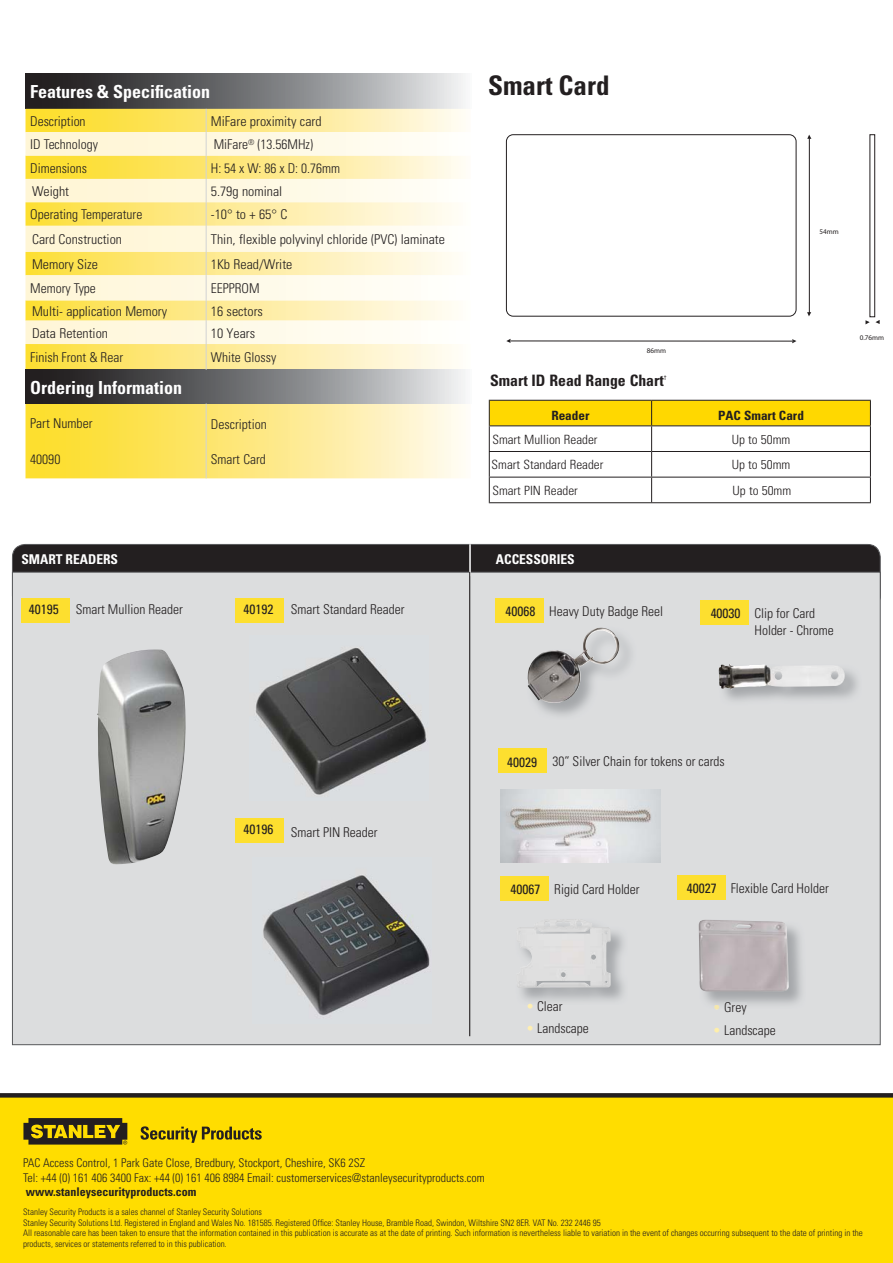
<style>
.page{position:relative;width:893px;height:1263px;background:#fff}
.page>*{position:absolute;margin:0;border:0;box-sizing:border-box;transform-origin:0 0}
.t1{font:700 condensed 27px "Univers";color:#231f20}
.t2{font:700 condensed 18px "Univers";color:#fff}
.t3{font:700 condensed 15.75px "Univers";color:#231f20}
.t4{font:300 condensed 13.5px/16.5px "Univers";color:#231f20}
.t5{font:300 condensed 13.5px "Univers";color:#231f20;scale:1.04 1}
.t6{font:700 condensed 13.5px "Univers";color:#fff}
.t7{font:condensed 13.5px "Univers";color:#231f20}
.t8{font:300 condensed 12.75px "Univers";color:#231f20}
.t9{font:300 condensed 12.75px "Univers";color:#231f20;scale:1.04 1}
.t10{font:700 condensed 12.75px "Univers";color:#231f20;scale:1.04 1}
.t11{font:300 condensed 12px/14.4px "Univers";color:#231f20}
.t12{font:700 condensed 12px "Univers";color:#231f20}
.t13{font:300 condensed 9px/10.8px "Univers";color:#231f20}
.t14{font:7.2px "Courier";color:#231f20}
.t15{font:condensed 6.45px "Univers";color:#231f20}
.s1{font-weight:400}
.s2{color:#ffefb2}
.s3{color:#ffefaa}
</style>
<div class="page">
<div style="left:0;top:1093px;width:893px;height:170px;background:#fd0"></div>
<svg style="left:23px;top:1118px;width:104px;height:27px;background:#665816"></svg>
<svg style="left:140px;top:1126px;width:122px;height:17px;background:#b59d0a"></svg>
<svg style="left:489px;top:400px;width:382px;height:102px"></svg>
<hr style="left:489px;top:502px;width:382px;height:1px;background:#231f20">
<hr style="left:809px;top:138px;width:1px;height:175px;background:#231f20">
<div style="left:506px;top:134px;width:290px;height:183px;border:1px solid #231f20;border-radius:7px"></div>
<div style="left:869px;top:134px;width:6px;height:183px;border:1px solid #231f20"></div>
<svg style="left:807px;top:135px;width:4px;height:4px"></svg>
<svg style="left:807px;top:312px;width:4px;height:4px"></svg>
<svg style="left:865px;top:320px;width:14px;height:4px"></svg>
<svg style="left:792px;top:339px;width:4px;height:4px"></svg>
<svg style="left:506px;top:339px;width:4px;height:4px"></svg>
<hr style="left:510px;top:341px;width:283px;height:1px;background:#231f20">
<svg style="left:26px;top:74px;width:439px;height:35px;background:#787879"></svg>
<svg style="left:26px;top:404px;width:439px;height:74px;background:#fde981"></svg>
<svg style="left:26px;top:370px;width:439px;height:34px;background:#767779"></svg>
<svg style="left:26px;top:109px;width:439px;height:261px;background:#fdf1b9"></svg>
<hr style="left:206px;top:404px;width:1px;height:74px;background:#d1d3d4">
<div style="left:12px;top:544px;width:868px;height:64px;background:#231f20;border-radius:13px"></div>
<div style="left:12px;top:544px;width:868px;height:65px;border:1px solid #58595b;border-radius:13px"></div>
<div style="left:12px;top:572px;width:868px;height:473px;background:#dcddde"></div>
<img style="left:97px;top:649px;width:89px;height:216px">
<div style="left:21px;top:598px;width:48px;height:25px;background:#fddf2f"></div>
<img style="left:256px;top:648px;width:171px;height:147px">
<div style="left:236px;top:598px;width:48px;height:25px;background:#fddf2f"></div>
<div style="left:236px;top:818px;width:48px;height:25px;background:#fddf2f"></div>
<img style="left:263px;top:875px;width:167px;height:141px">
<div style="left:501px;top:876px;width:48px;height:25px;background:#fddf2f"></div>
<img style="left:501px;top:789px;width:159px;height:74px">
<div style="left:499px;top:749px;width:48px;height:24px;background:#fddf2f"></div>
<img style="left:517px;top:919px;width:94px;height:69px">
<img style="left:699px;top:920px;width:90px;height:72px">
<img style="left:527px;top:628px;width:93px;height:76px">
<div style="left:496px;top:598px;width:48px;height:25px;background:#fddf2f"></div>
<div style="left:701px;top:600px;width:48px;height:25px;background:#fddf2f"></div>
<img style="left:719px;top:664px;width:126px;height:26px">
<div style="left:677px;top:875px;width:48px;height:24px;background:#fddf2f"></div>
<hr style="left:469px;top:544px;width:2px;height:32px;background:#fff">
<hr style="left:469px;top:572px;width:1px;height:464px;background:#231f20">
<h2 class="t2" style="left:30px;top:85px;width:181px">Features &amp; Specification</h2>
<p class="t4" style="left:30px;top:114px;width:57px">Description</p>
<p class="t5" style="left:211px;top:116px;width:108px">MiFare proximity card</p>
<p class="t4" style="left:30px;top:138px;width:69px">ID Technology</p>
<p class="t4" style="left:214px;top:138px;width:101px">MiFare<sup>®</sup> (13.56MHz)</p>
<p class="t4" style="left:30px;top:161px;width:58px">Dimensions</p>
<p class="t4" style="left:211px;top:161px;width:131px">H: 54 x W: 86 x D: 0.76mm</p>
<p class="t4" style="left:32px;top:184px;width:39px">Weight</p>
<p class="t4" style="left:211px;top:184px;width:73px">5.79g nominal</p>
<p class="t4" style="left:30px;top:208px;width:114px">Operating Temperature</p>
<p class="t4" style="left:211px;top:208px;width:78px">-10° to + 65° C</p>
<p class="t4" style="left:32px;top:233px;width:92px">Card Construction</p>
<p class="t5" style="left:211px;top:234px;width:227px">Thin, flexible polyvinyl chloride (PVC) laminate</p>
<p class="t4" style="left:32px;top:257px;width:67px">Memory Size</p>
<p class="t4" style="left:211px;top:257px;width:83px">1Kb Read/Write</p>
<p class="t4" style="left:30px;top:282px;width:67px">Memory Type</p>
<p class="t4" style="left:211px;top:282px;width:50px">EEPPROM</p>
<p class="t4" style="left:32px;top:304px;width:137px">Multi- application Memory</p>
<p class="t4" style="left:211px;top:304px;width:54px">16 sectors</p>
<p class="t4" style="left:32px;top:326px;width:78px">Data Retention</p>
<p class="t4" style="left:211px;top:326px;width:46px">10 Years</p>
<p class="t4" style="left:30px;top:351px;width:94px">Finish Front &amp; Rear</p>
<p class="t4" style="left:211px;top:351px;width:67px">White Glossy</p>
<h2 class="t2" style="left:30px;top:381px;width:153px">Ordering Information</h2>
<p class="t4" style="left:30px;top:417px;width:64px">Part Number</p>
<p class="t4" style="left:30px;top:453px;width:32px">40090</p>
<p class="t4" style="left:211px;top:417px;width:57px">Description</p>
<p class="t4" style="left:211px;top:452px;width:57px">Smart Card</p>
<p class="t6" style="left:21px;top:554px;width:98px">SMART READERS</p>
<p class="t7" style="left:29px;top:605px;width:31px">40195</p>
<p class="t4" style="left:76px;top:603px;width:109px">Smart Mullion Reader</p>
<p class="t7" style="left:243px;top:605px;width:31px">40192</p>
<p class="t4" style="left:291px;top:603px;width:115px">Smart Standard Reader</p>
<h1 class="t1" style="left:488px;top:76px;width:123px">Smart Card</h1>
<p class="t14" style="left:819px;top:230px;width:21px">54mm</p>
<p class="t14" style="left:647px;top:349px;width:21px">86mm</p>
<p class="t3" style="left:490px;top:375px;width:175px">Smart ID Read Range Chart</p>
<p class="t15" style="left:664px;top:375px;width:4px">†</p>
<p class="t10" style="left:551px;top:410px;width:38px">Reader</p>
<p class="t10" style="left:718px;top:410px;width:84px">PAC Smart Card</p>
<p class="t8" style="left:492px;top:435px;width:107px">Smart Mullion Reader</p>
<p class="t9" style="left:732px;top:435px;width:58px">Up to 50mm</p>
<p class="t8" style="left:492px;top:460px;width:113px">Smart Standard Reader</p>
<p class="t9" style="left:732px;top:460px;width:58px">Up to 50mm</p>
<p class="t8" style="left:492px;top:486px;width:87px">Smart PIN Reader</p>
<p class="t9" style="left:732px;top:486px;width:58px">Up to 50mm</p>
<p class="t6" style="left:496px;top:554px;width:80px">ACCESSORIES</p>
<p class="t4" style="left:505px;top:605px;width:159px"><span class="s1">40068</span> Heavy Duty Badge Reel</p>
<p class="t4" style="left:754px;top:607px;width:81px;text-indent:-44px"><span class="s1">40030</span> Clip for Card<br>Holder - Chrome</p>
<p class="t14" style="left:860px;top:335px;width:26px">0.76mm</p>
<p class="t7" style="left:243px;top:825px;width:31px">40196</p>
<p class="t4" style="left:291px;top:825px;width:88px">Smart PIN Reader</p>
<p class="t4" style="left:507px;top:755px;width:219px"><span class="s1">40029</span> 30” Silver Chain for tokens or cards</p>
<p class="t4" style="left:510px;top:882px;width:131px"><span class="s1">40067</span> Rigid Card Holder</p>
<p class="t4" style="left:526px;top:999px;width:38px"><span class="s2">•</span> Clear</p>
<p class="t4" style="left:526px;top:1022px;width:64px"><span class="s2">•</span> Landscape</p>
<p class="t4" style="left:687px;top:881px;width:143px"><span class="s1">40027</span> Flexible Card Holder</p>
<p class="t4" style="left:713px;top:1001px;width:35px"><span class="s2">•</span> Grey</p>
<p class="t4" style="left:713px;top:1023px;width:64px"><span class="s3">•</span> Landscape</p>
<p class="t11" style="left:23px;top:1157px;width:463px">PAC Access Control, 1 Park Gate Close, Bredbury, Stockport, Cheshire, SK6 2SZ<br>Tel: +44 (0) 161 406 3400 Fax: +44 (0) 161 406 8984 Email: customerservices@stanleysecurityproducts.com</p>
<p class="t12" style="left:26px;top:1187px;width:172px">www.stanleysecurityproducts.com</p>
<p class="t13" style="left:23px;top:1207px;width:841px">Stanley Security Products is a sales channel of Stanley Security Solutions<br>Stanley Security Solutions Ltd. Registered in England and Wales No. 181585. Registered Office: Stanley House, Bramble Road, Swindon, Wiltshire SN2 8ER. VAT No. 232 2446 95<br>All reasonable care has been taken to ensure that the information contained in this publication is accurate as at the date of printing. Such information is nevertheless liable to variation in the event of changes occurring subsequent to the date of printing in the products, services or statements referred to in this publication.</p>
</div>
